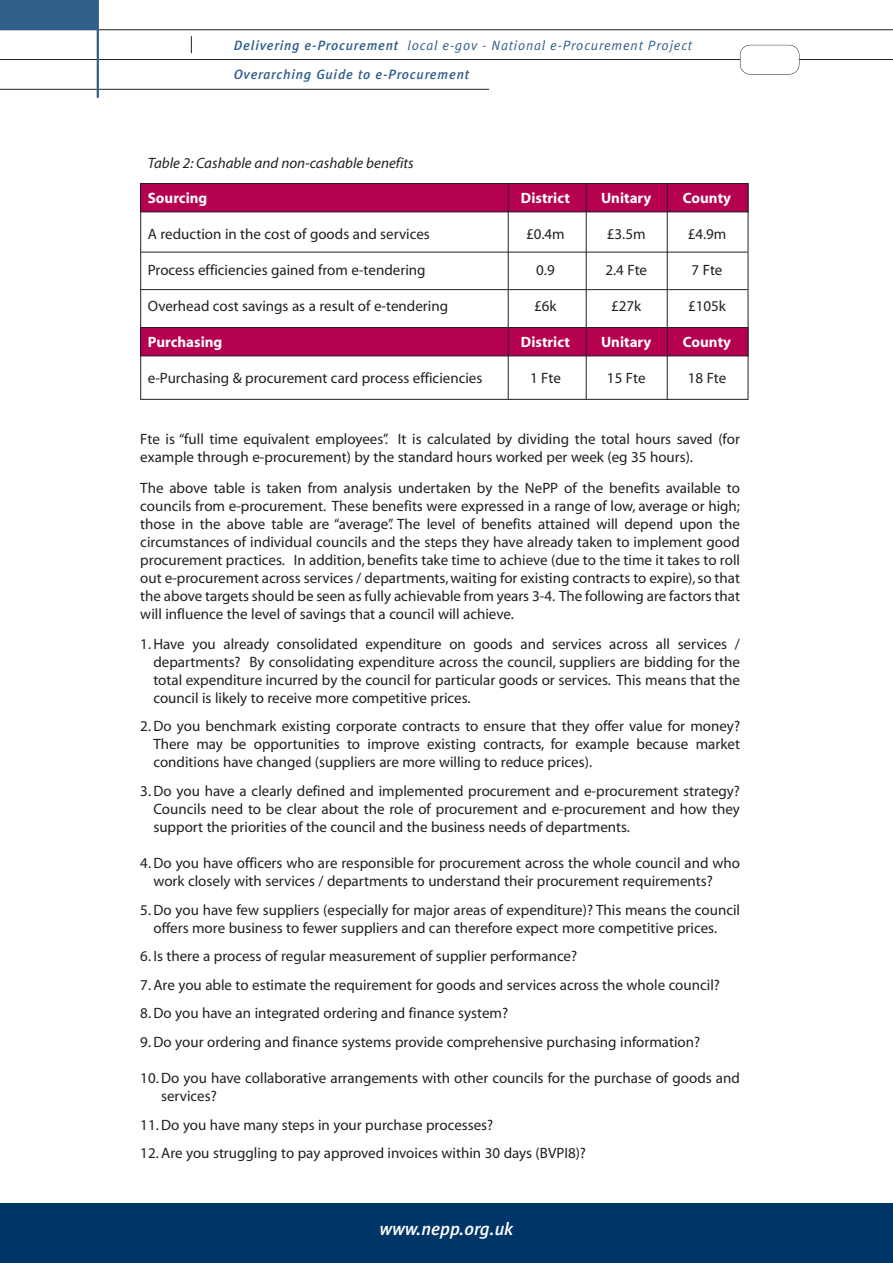
<style>
.page{position:relative;width:893px;height:1263px;background:#fff}
.page>*{position:absolute;margin:0;border:0;box-sizing:border-box;transform-origin:0 0}
.t1{font:italic 500 18px "Meta Plus";color:#fff}
.t2{font:15px/18px "Myriad";color:#231f20}
.t3{font:700 15px "Myriad";color:#fff}
.t4{font:italic 15px "Myriad";color:#231f20}
.t5{font:italic 13.5px "Meta Plus Normal";letter-spacing:.06em;color:#325e8b}
.t6{font:italic 500 13.5px "Meta Plus";letter-spacing:.06em;color:#325e8b}
.s1{font-family:"Meta Plus";font-weight:500}
</style>
<div class="page">
<div style="left:0;top:1203px;width:893px;height:60px;background:#003667"></div>
<hr style="left:0;top:30px;width:893px;height:1px;background:#231f20">
<hr style="left:0;top:59px;width:893px;height:1px;background:#231f20">
<hr style="left:0;top:89px;width:489px;height:1px;background:#231f20">
<hr style="left:97px;top:0;width:2px;height:98px;background:#325e8b">
<div style="left:740px;top:45px;width:59px;height:29px;background:#fff;border-radius:10px"></div>
<div style="left:740px;top:45px;width:59px;height:30px;border:1px solid #231f20;border-radius:10px"></div>
<svg style="left:191px;top:36px;width:1px;height:17px"></svg>
<div style="left:0;top:0;width:98px;height:30px;background:#325e8b"></div>
<div style="left:141px;top:183px;width:607px;height:29px;background:#b60150"></div>
<div style="left:140px;top:183px;width:608px;height:29px;border:1px solid #231f20"></div>
<div style="left:141px;top:327px;width:607px;height:29px;background:#b60150"></div>
<div style="left:140px;top:327px;width:608px;height:29px;border:1px solid #231f20"></div>
<hr style="left:140px;top:252px;width:608px;height:1px;background:#231f20">
<hr style="left:140px;top:289px;width:608px;height:1px;background:#231f20">
<hr style="left:508px;top:184px;width:1px;height:215px;background:#231f20">
<hr style="left:586px;top:184px;width:1px;height:215px;background:#231f20">
<hr style="left:667px;top:184px;width:1px;height:215px;background:#231f20">
<p class="t5" style="left:234px;top:37px;width:460px"><span class="s1">Delivering e-Procurement</span> local e-gov - National e-Procurement Project</p>
<p class="t6" style="left:234px;top:67px;width:237px">Overarching Guide to e-Procurement</p>
<p class="t4" style="left:148px;top:157px;width:267px">Table 2: Cashable and non-cashable benefits</p>
<p class="t3" style="left:148px;top:192px;width:61px">Sourcing</p>
<p class="t3" style="left:521px;top:192px;width:50px">District</p>
<p class="t3" style="left:601px;top:192px;width:52px">Unitary</p>
<p class="t3" style="left:683px;top:192px;width:50px">County</p>
<p class="t2" style="left:148px;top:226px;width:284px">A reduction in the cost of goods and services</p>
<p class="t2" style="left:526px;top:226px;width:40px">£0.4m</p>
<p class="t2" style="left:607px;top:226px;width:40px">£3.5m</p>
<p class="t2" style="left:688px;top:226px;width:40px">£4.9m</p>
<p class="t2" style="left:148px;top:262px;width:279px">Process efficiencies gained from e-tendering</p>
<p class="t2" style="left:536px;top:262px;width:20px">0.9</p>
<p class="t2" style="left:605px;top:262px;width:43px">2.4 Fte</p>
<p class="t2" style="left:692px;top:262px;width:32px">7 Fte</p>
<p class="t2" style="left:148px;top:298px;width:302px">Overhead cost savings as a result of e-tendering</p>
<p class="t2" style="left:534px;top:298px;width:24px">£6k</p>
<p class="t2" style="left:611px;top:298px;width:32px">£27k</p>
<p class="t2" style="left:688px;top:298px;width:39px">£105k</p>
<p class="t3" style="left:148px;top:336px;width:76px">Purchasing</p>
<p class="t3" style="left:521px;top:336px;width:50px">District</p>
<p class="t3" style="left:601px;top:336px;width:52px">Unitary</p>
<p class="t3" style="left:683px;top:336px;width:50px">County</p>
<p class="t2" style="left:148px;top:370px;width:336px">e-Purchasing &amp; procurement card process efficiencies</p>
<p class="t2" style="left:530px;top:370px;width:32px">1 Fte</p>
<p class="t2" style="left:607px;top:370px;width:40px">15 Fte</p>
<p class="t2" style="left:688px;top:370px;width:40px">18 Fte</p>
<p class="t2" style="left:140px;top:432px;width:601px">Fte is “full time equivalent employees”. It is calculated by dividing the total hours saved (for example through e-procurement) by the standard hours worked per week (eg 35 hours).</p>
<p class="t2" style="left:140px;top:480px;width:601px;text-align:justify">The above table is taken from analysis undertaken by the NePP of the benefits available to councils from e-procurement. These benefits were expressed in a range of low, average or high; those in the above table are “average”. The level of benefits attained will depend upon the circumstances of individual councils and the steps they have already taken to implement good procurement practices. In addition, benefits take time to achieve (due to the time it takes to roll out e-procurement across services / departments, waiting for existing contracts to expire), so that the above targets should be seen as fully achievable from years 3-4. The following are factors that will influence the level of savings that a council will achieve.</p>
<p class="t2" style="left:153px;top:636px;width:588px;text-align:justify;text-indent:-13px">1. Have you already consolidated expenditure on goods and services across all services / departments? By consolidating expenditure across the council, suppliers are bidding for the total expenditure incurred by the council for particular goods or services. This means that the council is likely to receive more competitive prices.</p>
<p class="t2" style="left:153px;top:718px;width:588px;text-align:justify;text-indent:-13px">2. Do you benchmark existing corporate contracts to ensure that they offer value for money?<br>There may be opportunities to improve existing contracts, for example because market conditions have changed (suppliers are more willing to reduce prices).</p>
<p class="t2" style="left:153px;top:783px;width:588px;text-align:justify;text-indent:-13px">3. Do you have a clearly defined and implemented procurement and e-procurement strategy?<br>Councils need to be clear about the role of procurement and e-procurement and how they support the priorities of the council and the business needs of departments.</p>
<p class="t2" style="left:153px;top:855px;width:588px;text-indent:-13px">4. Do you have officers who are responsible for procurement across the whole council and who work closely with services / departments to understand their procurement requirements?</p>
<p class="t2" style="left:153px;top:902px;width:588px;text-indent:-13px">5. Do you have few suppliers (especially for major areas of expenditure)? This means the council offers more business to fewer suppliers and can therefore expect more competitive prices.</p>
<p class="t2" style="left:140px;top:948px;width:438px">6. Is there a process of regular measurement of supplier performance?</p>
<p class="t2" style="left:140px;top:977px;width:581px">7. Are you able to estimate the requirement for goods and services across the whole council?</p>
<p class="t2" style="left:140px;top:1006px;width:369px">8. Do you have an integrated ordering and finance system?</p>
<p class="t2" style="left:140px;top:1034px;width:561px">9. Do your ordering and finance systems provide comprehensive purchasing information?</p>
<p class="t2" style="left:161px;top:1070px;width:580px;text-indent:-21px">10. Do you have collaborative arrangements with other councils for the purchase of goods and services?</p>
<p class="t2" style="left:140px;top:1117px;width:354px">11. Do you have many steps in your purchase processes?</p>
<p class="t2" style="left:140px;top:1145px;width:447px">12. Are you struggling to pay approved invoices within 30 days (BVPI8)?</p>
<p class="t1" style="left:380px;top:1218px;width:135px">www.nepp.org.uk</p>
</div>
